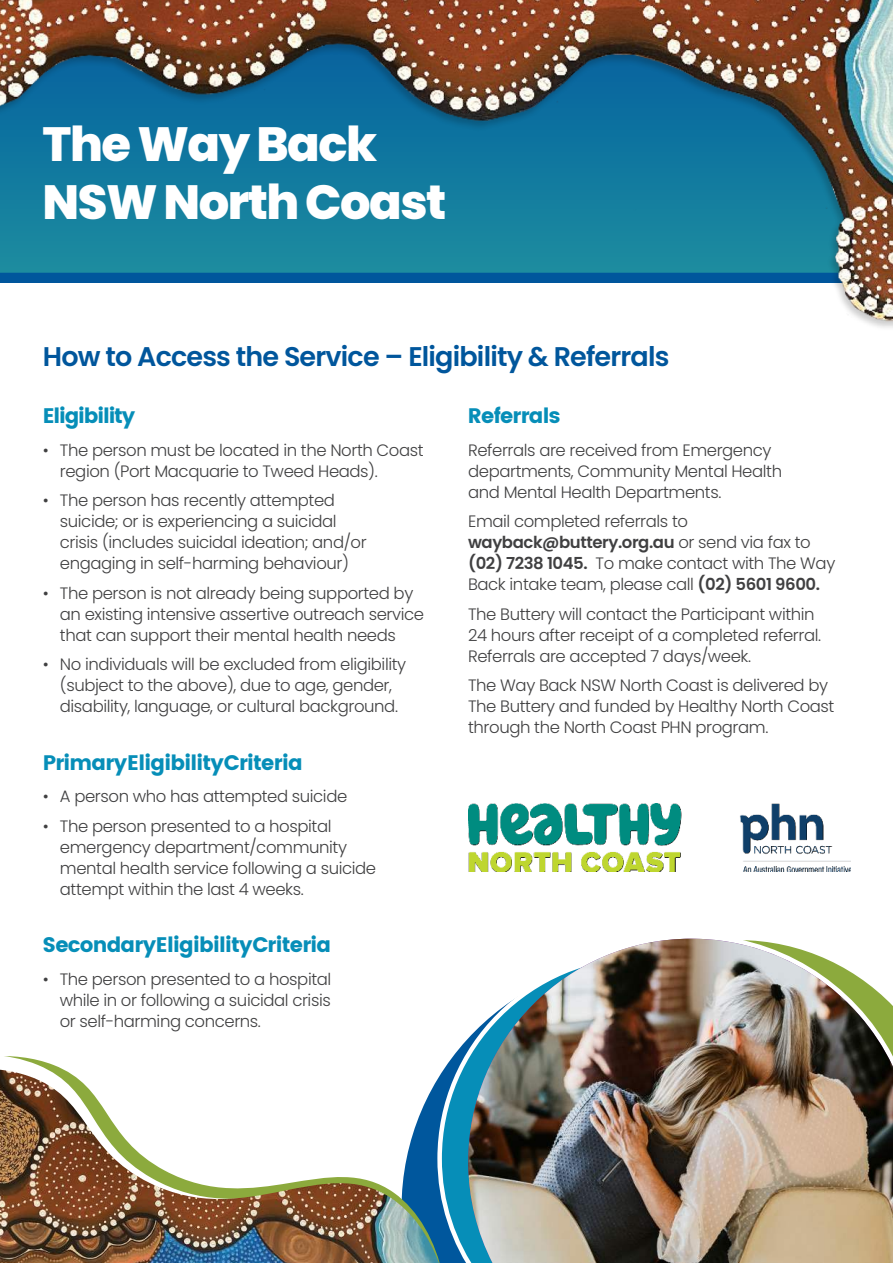
<style>
.page{position:relative;width:893px;height:1263px;background:#fff}
.page>*{position:absolute;margin:0;border:0;box-sizing:border-box;transform-origin:0 0}
.t1{font:800 48px/57.6px "Poppins";letter-spacing:-.03em;color:#fff}
.t2{font:600 27px "Poppins";letter-spacing:-.03em;color:#00569c}
.t3{font:21px "Poppins";letter-spacing:-.035em;color:#068eb8}
.t4{font:21px "Poppins";letter-spacing:-.055em;color:#068eb8}
.t5{font:300 16.5px/21px "Poppins";letter-spacing:-.025em;color:#404041}
.s1{font-weight:600}
</style>
<div class="page">
<img style="left:468px;top:803px;width:383px;height:68px">
<img style="left:0;top:0;width:893px;height:328px">
<svg style="left:443px;top:1038px;width:25px;height:225px"></svg>
<img style="left:0;top:1070px;width:439px;height:193px">
<img style="left:468px;top:939px;width:425px;height:324px">
<h1 class="t1" style="left:42px;top:121px;width:406px">The Way Back<br>NSW North Coast</h1>
<h2 class="t2" style="left:43px;top:341px;width:628px">How to Access the Service – Eligibility &amp; Referrals</h2>
<p class="t4" style="left:43px;top:403px;width:94px">Eligibility</p>
<p class="t5" style="left:60px;top:440px;width:365px;text-indent:-17px">• The person must be located in the North Coast region (Port Macquarie to Tweed Heads).</p>
<p class="t5" style="left:60px;top:490px;width:308px;text-indent:-17px">• The person has recently attempted suicide; or is experiencing a suicidal crisis (includes suicidal ideation; and/or engaging in self-harming behaviour)</p>
<p class="t5" style="left:60px;top:583px;width:366px;text-indent:-17px">• The person is not already being supported by an existing intensive assertive outreach service that can support their mental health needs</p>
<p class="t5" style="left:43px;top:654px;width:365px;text-align:center">• No individuals will be excluded from eligibility (subject to the above), due to age, gender, disability, language, or cultural background.</p>
<p class="t3" style="left:43px;top:750px;width:262px">Primary Eligibility Criteria</p>
<p class="t5" style="left:43px;top:786px;width:306px">• A person who has attempted suicide</p>
<p class="t5" style="left:60px;top:816px;width:318px;text-indent:-17px">• The person presented to a hospital emergency department/community mental health service following a suicide attempt within the last 4 weeks.</p>
<p class="t3" style="left:43px;top:932px;width:290px">Secondary Eligibility Criteria</p>
<p class="t5" style="left:60px;top:969px;width:273px;text-align:justify;text-indent:-17px">• The person presented to a hospital while in or following a suicidal crisis or self-harming concerns.</p>
<p class="t3" style="left:468px;top:403px;width:94px">Referrals</p>
<p class="t5" style="left:468px;top:440px;width:316px">Referrals are received from Emergency departments, Community Mental Health and Mental Health Departments.</p>
<p class="t5" style="left:468px;top:511px;width:369px">Email completed referrals to <span class="s1">wayback@buttery.org.au</span> or send via fax to <span class="s1">(02) 7238 1045.</span> To make contact with The Way Back intake team, please call <span class="s1">(02) 5601 9600.</span></p>
<p class="t5" style="left:468px;top:604px;width:354px">The Buttery will contact the Participant within<br>24 hours after receipt of a completed referral.<br>Referrals are accepted 7 days/week.</p>
<p class="t5" style="left:468px;top:675px;width:368px">The Way Back NSW North Coast is delivered by<br>The Buttery and funded by Healthy North Coast through the North Coast PHN program.</p>
</div>
